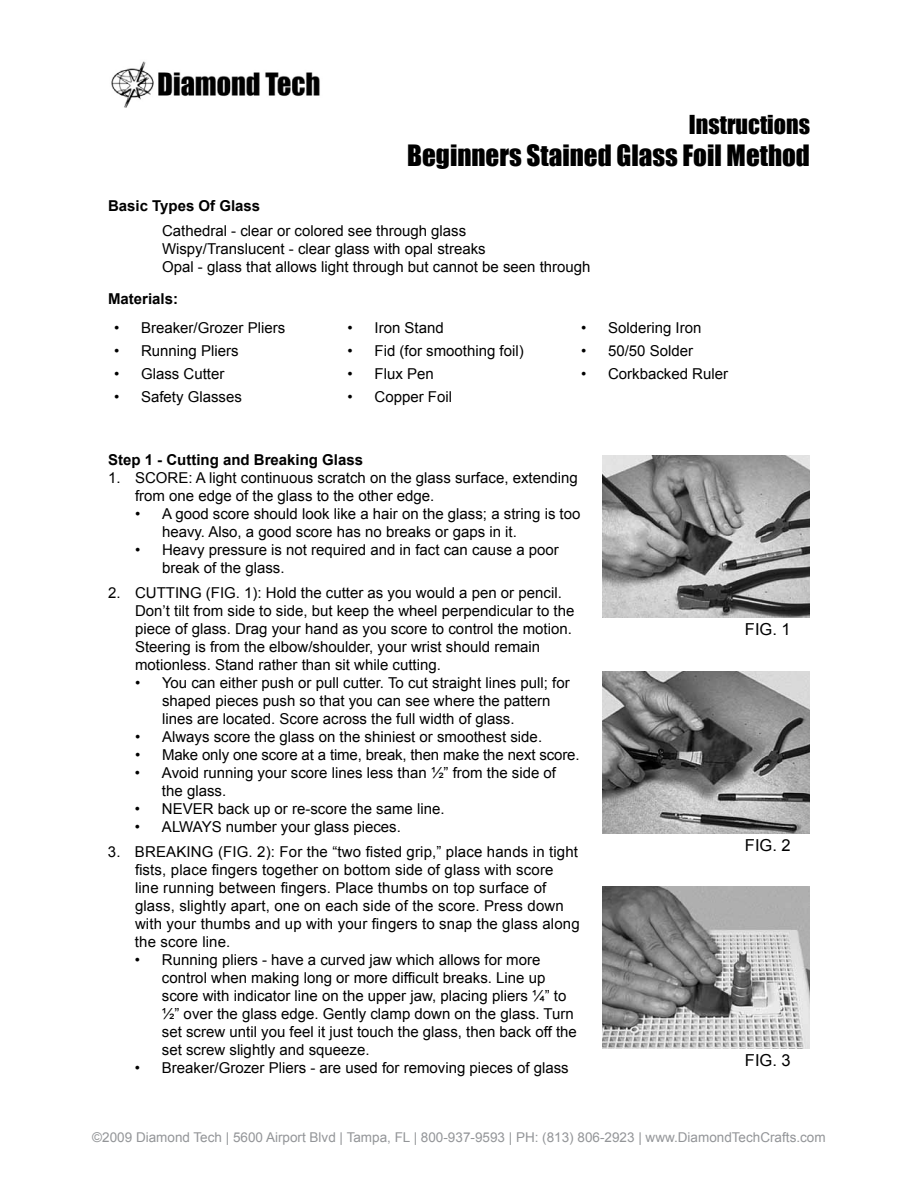
<style>
.page{position:relative;width:918px;height:1188px;background:#fff}
.page>*{position:absolute;margin:0;border:0;box-sizing:border-box;transform-origin:0 0}
.t1{font:27px "Impact";color:#000}
.t2{font:24px "Impact";color:#000}
.t3{font:16.5px "Arial";color:#000}
.t4{font:15px/18px "Arial";color:#000}
.t5{font:700 15px "Arial";color:#000}
.t6{font:13.5px "Arial";color:#939598}
</style>
<div class="page">
<img style="left:111px;top:61px;width:209px;height:47px">
<img style="left:602px;top:455px;width:208px;height:162px">
<img style="left:602px;top:671px;width:208px;height:162px">
<img style="left:602px;top:887px;width:208px;height:162px">
<h2 class="t2" style="left:689px;top:106px;width:123px">Instructions</h2>
<h1 class="t1" style="left:407px;top:135px;width:404px">Beginners Stained Glass Foil Method</h1>
<p class="t5" style="left:108px;top:196px;width:154px">Basic Types Of Glass</p>
<p class="t4" style="left:162px;top:222px;width:430px">Cathedral - clear or colored see through glass<br>Wispy/Translucent - clear glass with opal streaks<br>Opal - glass that allows light through but cannot be seen through</p>
<p class="t5" style="left:108px;top:289px;width:72px">Materials:</p>
<p class="t4" style="left:114px;top:319px;width:173px">• Breaker/Grozer Pliers</p>
<p class="t4" style="left:348px;top:319px;width:98px">• Iron Stand</p>
<p class="t4" style="left:581px;top:319px;width:122px">• Soldering Iron</p>
<p class="t4" style="left:114px;top:342px;width:126px">• Running Pliers</p>
<p class="t4" style="left:348px;top:342px;width:178px">• Fid (for smoothing foil)</p>
<p class="t4" style="left:581px;top:342px;width:114px">• 50/50 Solder</p>
<p class="t4" style="left:114px;top:365px;width:112px">• Glass Cutter</p>
<p class="t4" style="left:348px;top:365px;width:88px">• Flux Pen</p>
<p class="t4" style="left:581px;top:365px;width:149px">• Corkbacked Ruler</p>
<p class="t4" style="left:114px;top:388px;width:129px">• Safety Glasses</p>
<p class="t4" style="left:348px;top:388px;width:106px">• Copper Foil</p>
<p class="t5" style="left:108px;top:450px;width:257px">Step 1 - Cutting and Breaking Glass</p>
<p class="t4" style="left:135px;top:469px;width:444px;text-indent:-27px">1. SCORE: A light continuous scratch on the glass surface, extending from one edge of the glass to the other edge.</p>
<p class="t4" style="left:162px;top:505px;width:420px;text-indent:-27px">• A good score should look like a hair on the glass; a string is too heavy. Also, a good score has no breaks or gaps in it.</p>
<p class="t4" style="left:162px;top:541px;width:398px;text-indent:-27px">• Heavy pressure is not required and in fact can cause a poor break of the glass.</p>
<p class="t4" style="left:135px;top:584px;width:441px;text-indent:-27px">2. CUTTING (FIG. 1): Hold the cutter as you would a pen or pencil.<br>Don’t tilt from side to side, but keep the wheel perpendicular to the piece of glass. Drag your hand as you score to control the motion.<br>Steering is from the elbow/shoulder, your wrist should remain motionless. Stand rather than sit while cutting.</p>
<p class="t4" style="left:162px;top:674px;width:409px;text-indent:-27px">• You can either push or pull cutter. To cut straight lines pull; for shaped pieces push so that you can see where the pattern lines are located. Score across the full width of glass.</p>
<p class="t4" style="left:135px;top:728px;width:409px">• Always score the glass on the shiniest or smoothest side.</p>
<p class="t4" style="left:135px;top:746px;width:446px">• Make only one score at a time, break, then make the next score.</p>
<p class="t4" style="left:162px;top:764px;width:396px;text-indent:-27px">• Avoid running your score lines less than ½” from the side of the glass.</p>
<p class="t4" style="left:135px;top:800px;width:311px">• NEVER back up or re-score the same line.</p>
<p class="t4" style="left:135px;top:818px;width:267px">• ALWAYS number your glass pieces.</p>
<p class="t4" style="left:135px;top:843px;width:446px;text-indent:-27px">3. BREAKING (FIG. 2): For the “two fisted grip,” place hands in tight fists, place fingers together on bottom side of glass with score line running between fingers. Place thumbs on top surface of glass, slightly apart, one on each side of the score. Press down with your thumbs and up with your fingers to snap the glass along the score line.</p>
<p class="t4" style="left:162px;top:951px;width:416px;text-indent:-27px">• Running pliers - have a curved jaw which allows for more control when making long or more difficult breaks. Line up score with indicator line on the upper jaw, placing pliers ¼” to ½” over the glass edge. Gently clamp down on the glass. Turn set screw until you feel it just touch the glass, then back off the set screw slightly and squeeze.</p>
<p class="t4" style="left:135px;top:1059px;width:435px">• Breaker/Grozer Pliers - are used for removing pieces of glass</p>
<p class="t3" style="left:745px;top:618px;width:47px">FIG. 1</p>
<p class="t3" style="left:745px;top:834px;width:47px">FIG. 2</p>
<p class="t3" style="left:745px;top:1050px;width:47px">FIG. 3</p>
<p class="t6" style="left:92px;top:1129px;width:735px">©2009 Diamond Tech | 5600 Airport Blvd | Tampa, FL | 800-937-9593 | PH: (813) 806-2923 | www.DiamondTechCrafts.com</p>
</div>
